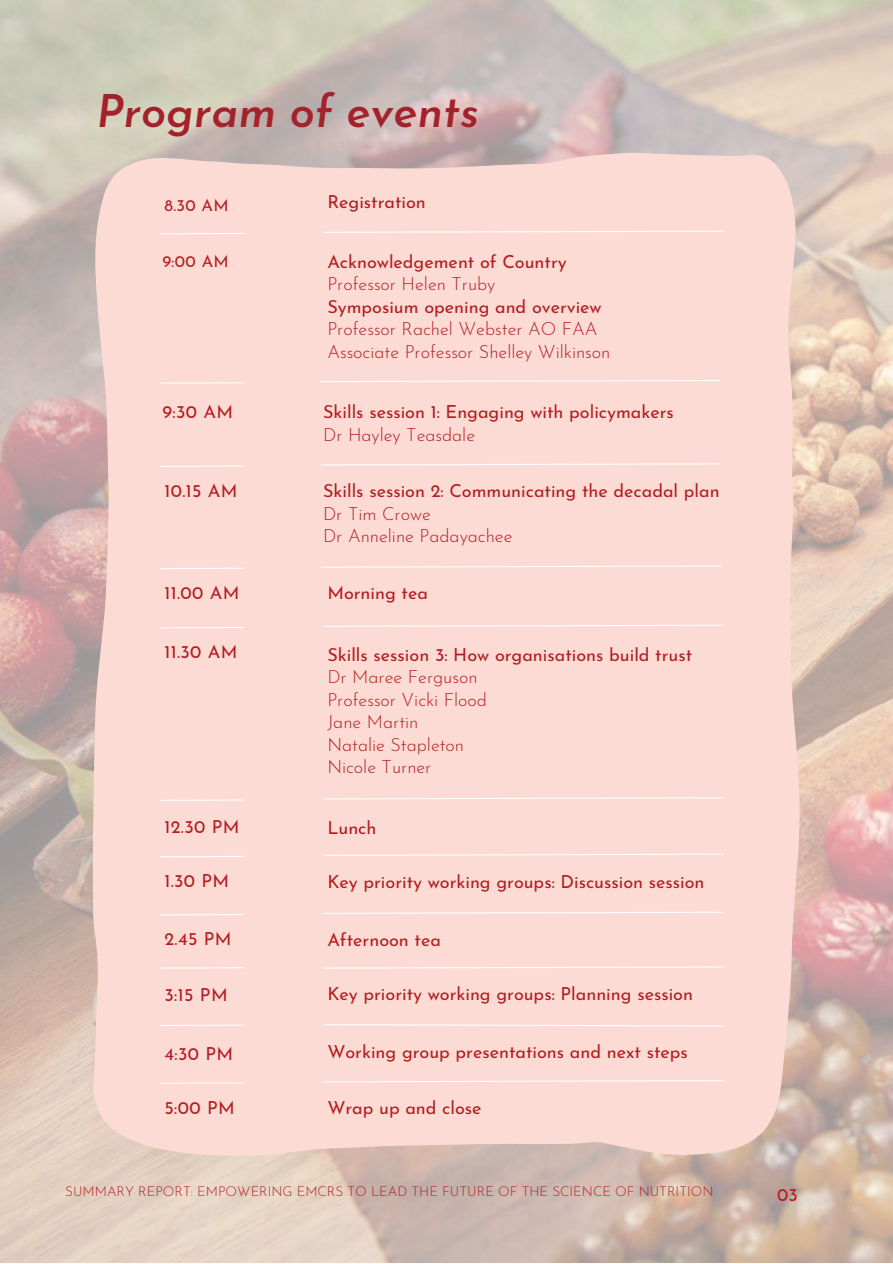
<style>
.page{position:relative;width:893px;height:1264px;background:#fff}
.page>*{position:absolute;margin:0;border:0;box-sizing:border-box;transform-origin:0 0}
.t1{font:italic 600 45px "Josefin Sans";color:#a4232b}
.t2{font:18px "Josefin Sans";color:#b31d20}
.t3{font:300 18px/22.5px "Josefin Sans";color:#b31d20}
.t4{font:16.5px "Josefin Sans";letter-spacing:.02em;color:#b31d20}
.t5{font:300 13.5px "Josefin Sans";color:#b31d20}
</style>
<div class="page">
<img style="left:0;top:0;width:892px;height:1262px">
<div style="left:92px;top:151px;width:708px;height:1005px;background:#fcdbd5"></div>
<hr style="left:160px;top:465px;width:84px;height:2px;background:#fff">
<hr style="left:160px;top:567px;width:84px;height:2px;background:#fff">
<hr style="left:160px;top:382px;width:84px;height:1px;background:#fff">
<hr style="left:160px;top:627px;width:84px;height:1px;background:#fff">
<hr style="left:160px;top:799px;width:84px;height:2px;background:#fff">
<hr style="left:160px;top:914px;width:84px;height:1px;background:#fff">
<hr style="left:160px;top:855px;width:84px;height:2px;background:#fff">
<hr style="left:160px;top:967px;width:84px;height:1px;background:#fff">
<svg style="left:322px;top:1079px;width:402px;height:3px"></svg>
<svg style="left:322px;top:1023px;width:402px;height:4px"></svg>
<hr style="left:160px;top:1082px;width:84px;height:1px;background:#fff">
<hr style="left:160px;top:1024px;width:84px;height:2px;background:#fff">
<svg style="left:322px;top:965px;width:402px;height:4px"></svg>
<svg style="left:322px;top:911px;width:402px;height:3px"></svg>
<svg style="left:322px;top:624px;width:402px;height:3px"></svg>
<svg style="left:320px;top:565px;width:402px;height:3px"></svg>
<svg style="left:320px;top:463px;width:402px;height:3px"></svg>
<svg style="left:318px;top:379px;width:402px;height:4px"></svg>
<svg style="left:322px;top:853px;width:402px;height:3px"></svg>
<svg style="left:322px;top:796px;width:402px;height:4px"></svg>
<svg style="left:322px;top:230px;width:402px;height:3px"></svg>
<hr style="left:160px;top:233px;width:84px;height:1px;background:#fff">
<h1 class="t1" style="left:96px;top:94px;width:384px">Program of events</h1>
<p class="t4" style="left:164px;top:199px;width:66px">8.30 AM</p>
<p class="t2" style="left:327px;top:194px;width:100px">Registration</p>
<p class="t4" style="left:162px;top:254px;width:68px">9:00 AM</p>
<p class="t2" style="left:327px;top:254px;width:241px">Acknowledgement of Country</p>
<p class="t3" style="left:327px;top:274px;width:170px">Professor Helen Truby</p>
<p class="t2" style="left:327px;top:299px;width:276px">Symposium opening and overview</p>
<p class="t3" style="left:327px;top:319px;width:284px">Professor Rachel Webster AO FAA<br>Associate Professor Shelley Wilkinson</p>
<p class="t2" style="left:162px;top:404px;width:72px">9:30 AM</p>
<p class="t2" style="left:323px;top:404px;width:352px">Skills session 1: Engaging with policymakers</p>
<p class="t3" style="left:323px;top:425px;width:153px">Dr Hayley Teasdale</p>
<p class="t2" style="left:164px;top:483px;width:75px">10.15 AM</p>
<p class="t2" style="left:323px;top:483px;width:398px">Skills session 2: Communicating the decadal plan</p>
<p class="t3" style="left:323px;top:504px;width:191px">Dr Tim Crowe<br>Dr Anneline Padayachee</p>
<p class="t2" style="left:164px;top:585px;width:76px">11.00 AM</p>
<p class="t2" style="left:327px;top:586px;width:102px">Morning tea</p>
<p class="t2" style="left:164px;top:645px;width:75px">11.30 AM</p>
<p class="t2" style="left:327px;top:647px;width:366px">Skills session 3: How organisations build trust</p>
<p class="t3" style="left:327px;top:667px;width:161px">Dr Maree Ferguson<br>Professor Vicki Flood<br>Jane Martin<br>Natalie Stapleton<br>Nicole Turner</p>
<p class="t2" style="left:164px;top:819px;width:76px">12.30 PM</p>
<p class="t2" style="left:327px;top:820px;width:51px">Lunch</p>
<p class="t2" style="left:164px;top:873px;width:66px">1.30 PM</p>
<p class="t2" style="left:327px;top:874px;width:378px">Key priority working groups: Discussion session</p>
<p class="t2" style="left:164px;top:931px;width:69px">2.45 PM</p>
<p class="t2" style="left:327px;top:932px;width:115px">Afternoon tea</p>
<p class="t2" style="left:164px;top:987px;width:65px">3:15 PM</p>
<p class="t2" style="left:164px;top:1046px;width:70px">4:30 PM</p>
<p class="t2" style="left:327px;top:986px;width:367px">Key priority working groups: Planning session</p>
<p class="t2" style="left:327px;top:1044px;width:362px">Working group presentations and next steps</p>
<p class="t2" style="left:164px;top:1100px;width:72px">5:00 PM</p>
<p class="t2" style="left:327px;top:1100px;width:156px">Wrap up and close</p>
<p class="t5" style="left:65px;top:1186px;width:649px">SUMMARY REPORT: EMPOWERING EMCRS TO LEAD THE FUTURE OF THE SCIENCE OF NUTRITION</p>
<p class="t2" style="left:777px;top:1187px;width:22px">03</p>
</div>
